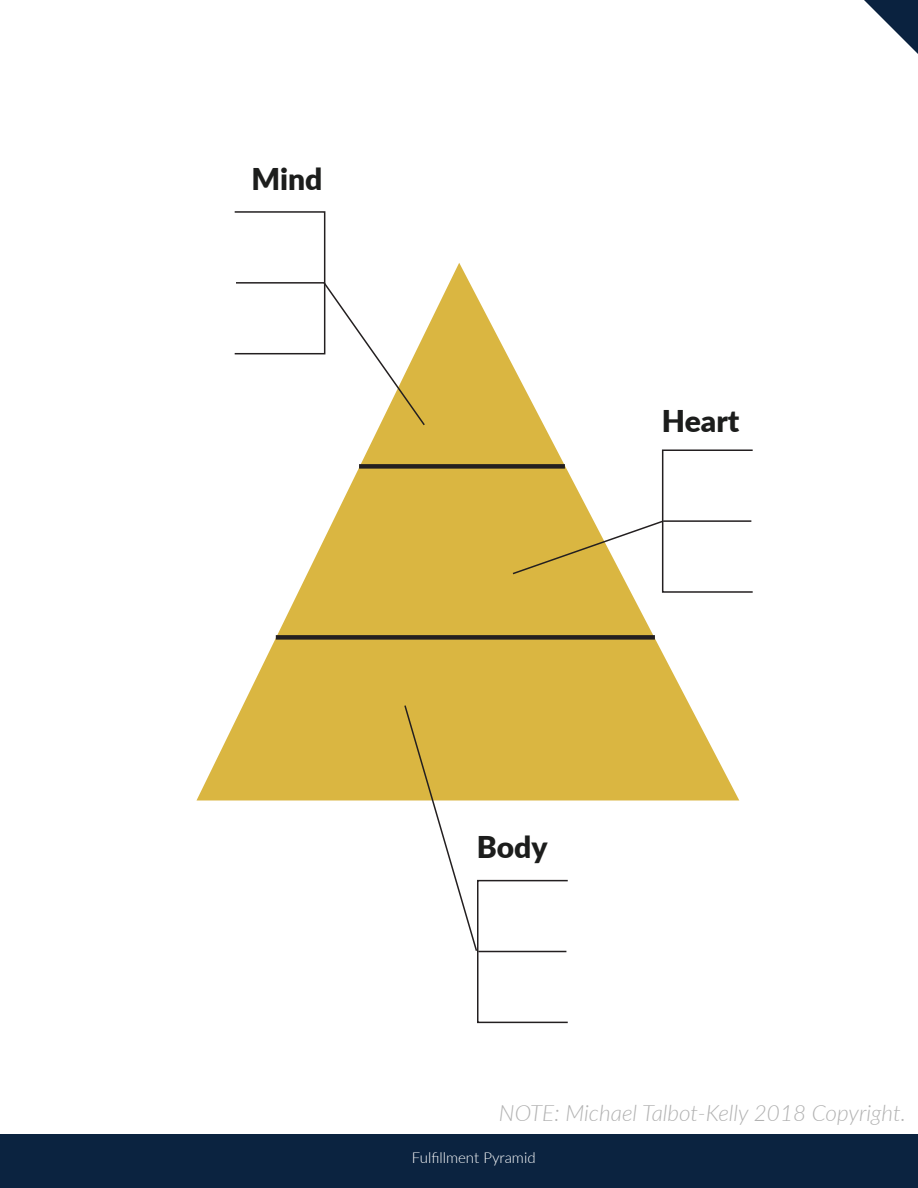
<style>
.page{position:relative;width:918px;height:1188px;background:#fff}
.page>*{position:absolute;margin:0;border:0;box-sizing:border-box;transform-origin:0 0}
.t1{font:900 30px "Lato";color:#1c1d1c}
.t2{font:italic 300 22.5px "Lato";color:#b2b2b2}
.t3{font:300 15px "Lato";color:#fff}
</style>
<div class="page">
<div style="left:0;top:1135px;width:918px;height:53px;background:#0b2340"></div>
<svg style="left:864px;top:0;width:54px;height:54px"></svg>
<svg style="left:196px;top:263px;width:543px;height:537px"></svg>
<div style="left:359px;top:464px;width:206px;height:5px;background:#231f20"></div>
<div style="left:276px;top:635px;width:379px;height:5px;background:#231f20"></div>
<div style="left:662px;top:449px;width:91px;height:144px;border:2px solid #231f20"></div>
<div style="left:477px;top:880px;width:91px;height:143px;border:2px solid #231f20"></div>
<hr style="left:663px;top:520px;width:88px;height:2px;background:#231f20">
<hr style="left:478px;top:951px;width:88px;height:1px;background:#231f20">
<div style="left:234px;top:211px;width:91px;height:143px;border:2px solid #231f20"></div>
<hr style="left:236px;top:282px;width:88px;height:2px;background:#231f20">
<svg style="left:322px;top:281px;width:104px;height:146px"></svg>
<svg style="left:511px;top:519px;width:154px;height:57px"></svg>
<svg style="left:403px;top:704px;width:75px;height:249px"></svg>
<h1 class="t1" style="left:252px;top:156px;width:72px">Mind</h1>
<h1 class="t1" style="left:662px;top:398px;width:79px">Heart</h1>
<h1 class="t1" style="left:477px;top:825px;width:72px">Body</h1>
<p class="t2" style="left:499px;top:1097px;width:408px">NOTE: Michael Talbot-Kelly 2018 Copyright.</p>
<p class="t3" style="left:412px;top:1147px;width:125px">Fulfillment Pyramid</p>
</div>
